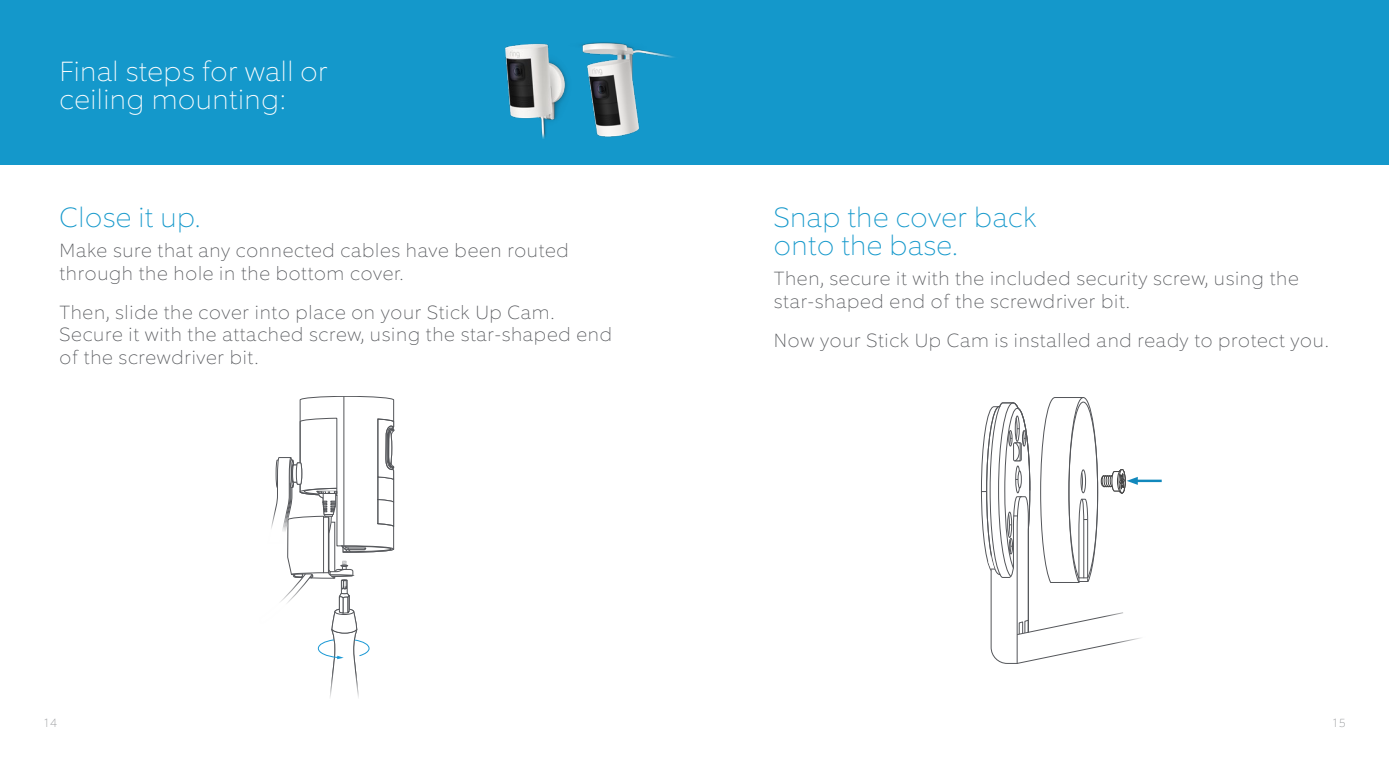
<style>
.page{position:relative;width:1389px;height:769px;background:#fff}
.page>*{position:absolute;margin:0;border:0;box-sizing:border-box;transform-origin:0 0}
.t1{font:100 28px/28px "Equip";letter-spacing:.02em;color:#1498cb}
.t2{font:100 28px/28px "Equip";letter-spacing:.02em;color:#fff}
.t3{font:100 19.25px/22.8px "Equip";letter-spacing:.04em;color:#54565a}
.t4{font:100 12.25px "Equip";color:#939598}
</style>
<div class="page">
<svg style="left:271px;top:396px;width:123px;height:302px"></svg>
<hr style="left:1136px;top:480px;width:26px;height:2px;background:#1188bc">
<svg style="left:981px;top:397px;width:173px;height:267px"></svg>
<div style="left:0;top:0;width:1389px;height:165px;background:#1498cb"></div>
<img style="left:505px;top:43px;width:37px;height:92px">
<img style="left:542px;top:42px;width:132px;height:97px">
<h1 class="t2" style="left:60px;top:57px;width:270px">Final steps for wall or ceiling mounting:</h1>
<h1 class="t1" style="left:60px;top:203px;width:142px">Close it up.</h1>
<p class="t3" style="left:60px;top:239px;width:511px">Make sure that any connected cables have been routed through the hole in the bottom cover.</p>
<p class="t3" style="left:60px;top:300px;width:554px">Then, slide the cover into place on your Stick Up Cam.<br>Secure it with the attached screw, using the star-shaped end of the screwdriver bit.</p>
<h1 class="t1" style="left:774px;top:203px;width:264px">Snap the cover back onto the base.</h1>
<p class="t3" style="left:774px;top:267px;width:526px">Then, secure it with the included security screw, using the star-shaped end of the screwdriver bit.</p>
<p class="t3" style="left:774px;top:328px;width:556px">Now your Stick Up Cam is installed and ready to protect you.</p>
<p class="t4" style="left:43px;top:715px;width:15px">14</p>
<p class="t4" style="left:1332px;top:715px;width:15px">15</p>
</div>
